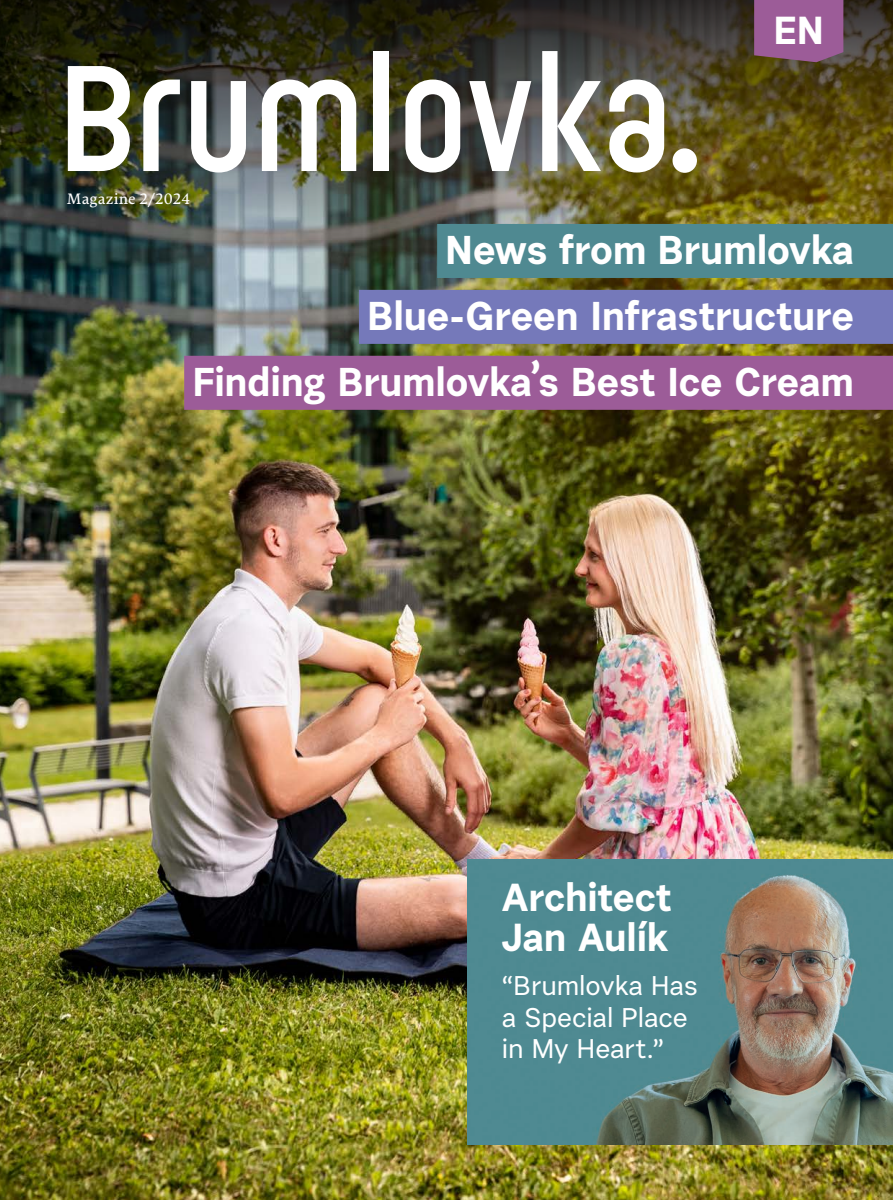
<style>
.page{position:relative;width:893px;height:1200px;background:#fff}
.page>*{position:absolute;margin:0;border:0;box-sizing:border-box;transform-origin:0 0}
.t1{font:700 40.2px "Urban Grotesk Re Bo";letter-spacing:-.005em;color:#fff}
.t2{font:700 39px/40.5px "Urban Grotesk Re Bo";letter-spacing:-.005em;color:#fff}
.t3{font:27px/31.5px "Urban Grotesk Me Bl";letter-spacing:-.005em;color:#fff}
.t4{font:15px "Comenia Serif Pro";color:#fff}
</style>
<div class="page">
<img style="left:0;top:250px;width:893px;height:949px">
<img style="left:0;top:0;width:893px;height:250px">
<svg style="left:68px;top:66px;width:62px;height:105px"></svg>
<svg style="left:143px;top:79px;width:37px;height:92px"></svg>
<svg style="left:191px;top:81px;width:55px;height:91px"></svg>
<svg style="left:262px;top:79px;width:94px;height:92px"></svg>
<div style="left:373px;top:51px;width:15px;height:120px;background:#fff"></div>
<svg style="left:405px;top:79px;width:55px;height:93px"></svg>
<svg style="left:469px;top:81px;width:62px;height:90px"></svg>
<svg style="left:542px;top:51px;width:59px;height:120px"></svg>
<svg style="left:609px;top:79px;width:55px;height:93px"></svg>
<div style="left:672px;top:148px;width:25px;height:25px;background:#fff;border-radius:50%"></div>
<div style="left:437px;top:224px;width:456px;height:54px;background:#4f8991"></div>
<div style="left:184px;top:355px;width:709px;height:54px;background:#9c5c98"></div>
<div style="left:359px;top:290px;width:534px;height:54px;background:#7579ba"></div>
<img style="left:468px;top:859px;width:425px;height:285px">
<svg style="left:754px;top:0;width:89px;height:62px;background:#975b91"></svg>
<p class="t4" style="left:67px;top:188px;width:125px">Magazine 2/2024</p>
<p class="t2" style="left:774px;top:10px;width:52px">EN</p>
<p class="t1" style="left:446px;top:224px;width:410px">News from Brumlovka</p>
<p class="t1" style="left:367px;top:290px;width:488px">Blue-Green Infrastructure</p>
<p class="t1" style="left:193px;top:356px;width:663px">Finding Brumlovka’s Best Ice Cream</p>
<p class="t2" style="left:502px;top:875px;width:172px">Architect<br>Jan Aulík</p>
<p class="t3" style="left:502px;top:969px;width:198px">“Brumlovka Has a Special Place in My Heart.”</p>
</div>
